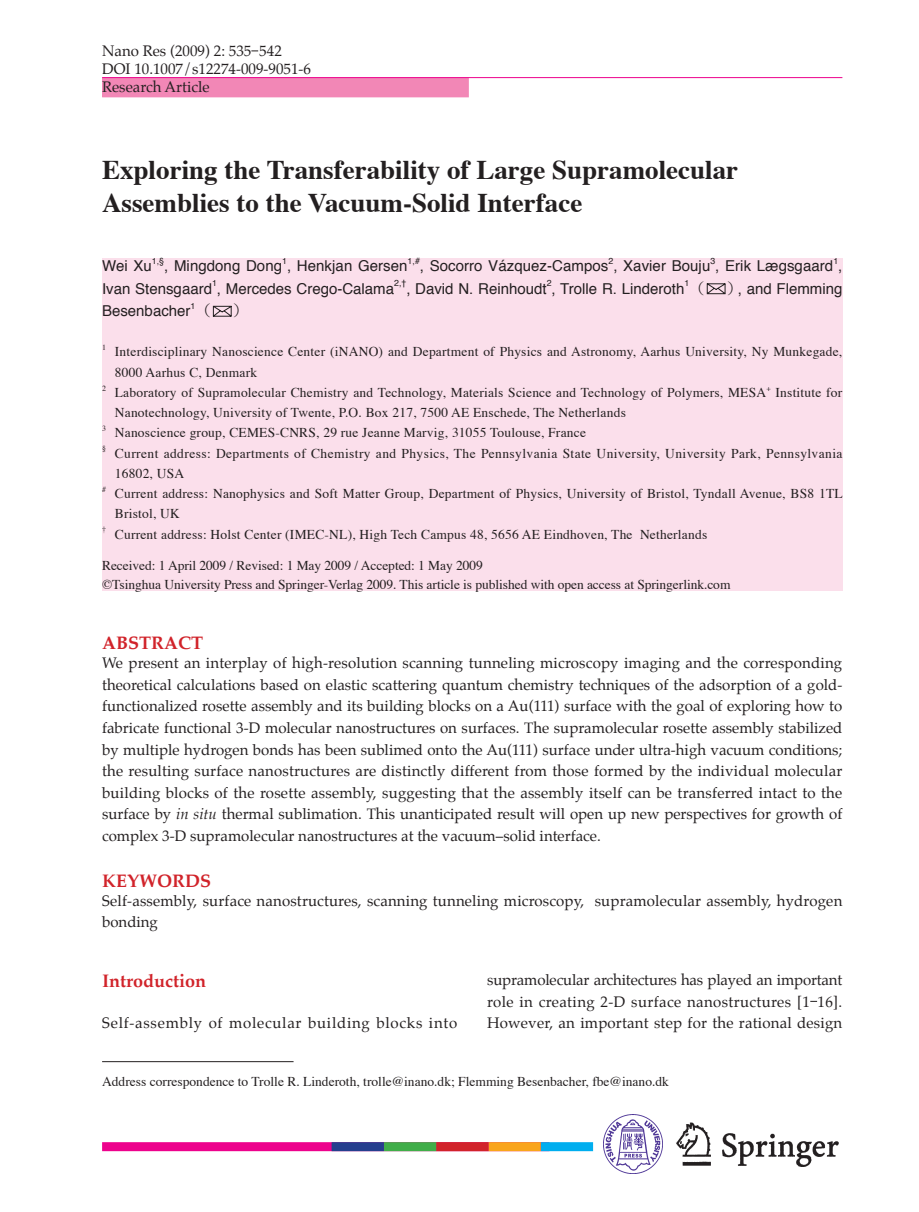
<style>
.page{position:relative;width:919px;height:1212px;background:#fff}
.page>*{position:absolute;margin:0;border:0;box-sizing:border-box;transform-origin:0 0}
.t1{font:700 27px/32.4px "Times";color:#231f20}
.t2{font:700 18px "Palatino";color:#d1232a}
.t3{font:15px/21.6px "Palatino";letter-spacing:.01em;color:#231f20}
.t4{font:15px "Helvetica";color:#231f20}
.t5{font:15px "Palatino";letter-spacing:.05em;color:#231f20}
.t6{font:15px "Koz Min Pro Regular 90 pv RKSJ H";color:#231f20}
.t7{font:13.5px/20.2px "Times";letter-spacing:.015em;color:#231f20}
.t8{font:13.5px/19.4px "Times";letter-spacing:-.005em;color:#231f20}
.t9{font:8.7px "Helvetica";color:#231f20}
.t10{font:7.8px "Times";color:#231f20}
.s1{font-family:"Koz Min Pro Regular 90 pv RKSJ H"}
.s2{font-style:italic}
</style>
<div class="page">
<div style="left:103px;top:78px;width:365px;height:19px;background:#f287b6"></div>
<div style="left:102px;top:78px;width:367px;height:19px;border:2px solid #f287b6"></div>
<div style="left:102px;top:259px;width:740px;height:332px;background:#fbdfeb"></div>
<svg style="left:213px;top:283px;width:512px;height:34px"></svg>
<hr style="left:102px;top:77px;width:740px;height:1px;background:#ed028c">
<hr style="left:102px;top:1061px;width:191px;height:1px;background:#231f20">
<img style="left:676px;top:1122px;width:163px;height:45px">
<div style="left:102px;top:1142px;width:447px;height:9px;background:#ed028c"></div>
<div style="left:540px;top:1142px;width:53px;height:9px;background:#00aeef"></div>
<div style="left:488px;top:1142px;width:52px;height:9px;background:#f9a51b"></div>
<div style="left:436px;top:1142px;width:52px;height:9px;background:#d1232a"></div>
<div style="left:384px;top:1142px;width:52px;height:9px;background:#40ae49"></div>
<div style="left:331px;top:1142px;width:53px;height:9px;background:#253f8e"></div>
<img style="left:603px;top:1114px;width:59px;height:59px">
<p class="t3" style="left:102px;top:43px;width:210px;line-height:18px">Nano Res (2009) 2: 535 542<br>DOI 10.1007/s12274-009-9051-6<br>Research Article</p>
<h1 class="t1" style="left:102px;top:156px;width:637px">Exploring the Transferability of Large Supramolecular<br>Assemblies to the Vacuum-Solid Interface</h1>
<p class="t4" style="left:102px;top:260px;width:51px">Wei Xu</p>
<p class="t9" style="left:152px;top:257px;width:14px">1,§</p>
<p class="t4" style="left:164px;top:260px;width:245px">, Mingdong Dong , Henkjan Gersen</p>
<p class="t9" style="left:282px;top:257px;width:6px">1</p>
<p class="t9" style="left:407px;top:257px;width:14px">1,#</p>
<p class="t4" style="left:420px;top:260px;width:424px">, Socorro Vázquez-Campos , Xavier Bouju , Erik Lægsgaard ,</p>
<p class="t9" style="left:608px;top:257px;width:6px">2</p>
<p class="t9" style="left:710px;top:257px;width:6px">3</p>
<p class="t9" style="left:833px;top:257px;width:6px">1</p>
<p class="t9" style="left:212px;top:280px;width:6px">1</p>
<p class="t9" style="left:394px;top:280px;width:14px">2,†</p>
<p class="t4" style="left:406px;top:282px;width:299px">, David N. Reinhoudt , Trolle R. Linderoth <span class="s1">（</span></p>
<p class="t9" style="left:546px;top:280px;width:6px">2</p>
<p class="t9" style="left:684px;top:280px;width:6px">1</p>
<p class="t4" style="left:727px;top:282px;width:116px"><span class="s1">）</span>, and Flemming</p>
<p class="t4" style="left:102px;top:282px;width:293px">Ivan Stensgaard , Mercedes Crego-Calama</p>
<p class="t9" style="left:190px;top:302px;width:6px">1</p>
<p class="t6" style="left:234px;top:305px;width:16px">）</p>
<p class="t4" style="left:102px;top:304px;width:110px">Besenbacher <span class="s1">（</span></p>
<p class="t10" style="left:102px;top:344px;width:5px">1</p>
<p class="t7" style="left:115px;top:343px;width:729px">Interdisciplinary Nanoscience Center (iNANO) and Department of Physics and Astronomy, Aarhus University, Ny Munkegade,<br>8000 Aarhus C, Denmark</p>
<p class="t10" style="left:102px;top:385px;width:5px">2</p>
<p class="t7" style="left:115px;top:383px;width:652px">Laboratory of Supramolecular Chemistry and Technology, Materials Science and Technology of Polymers, MESA</p>
<p class="t10" style="left:766px;top:385px;width:6px">+</p>
<p class="t7" style="left:775px;top:383px;width:68px">Institute for</p>
<p class="t7" style="left:115px;top:404px;width:512px">Nanotechnology, University of Twente, P.O. Box 217, 7500 AE Enschede, The Netherlands</p>
<p class="t10" style="left:102px;top:425px;width:5px">3</p>
<p class="t7" style="left:115px;top:424px;width:472px">Nanoscience group, CEMES-CNRS, 29 rue Jeanne Marvig, 31055 Toulouse, France</p>
<p class="t10" style="left:102px;top:445px;width:5px">§</p>
<p class="t7" style="left:115px;top:444px;width:729px">Current address: Departments of Chemistry and Physics, The Pennsylvania State University, University Park, Pennsylvania<br>16802, USA</p>
<p class="t10" style="left:102px;top:486px;width:5px">#</p>
<p class="t7" style="left:115px;top:485px;width:729px">Current address: Nanophysics and Soft Matter Group, Department of Physics, University of Bristol, Tyndall Avenue, BS8 1TL<br>Bristol, UK</p>
<p class="t10" style="left:102px;top:526px;width:5px">†</p>
<p class="t7" style="left:115px;top:525px;width:594px">Current address: Holst Center (IMEC-NL), High Tech Campus 48, 5656 AE Eindhoven, The Netherlands</p>
<p class="t8" style="left:102px;top:557px;width:630px">Received: 1 April 2009 / Revised: 1 May 2009 / Accepted: 1 May 2009<br>©Tsinghua University Press and Springer-Verlag 2009. This article is published with open access at Springerlink.com</p>
<p class="t2" style="left:102px;top:634px;width:103px">ABSTRACT</p>
<p class="t3" style="left:102px;top:653px;width:741px;text-align:justify">We present an interplay of high-resolution scanning tunneling microscopy imaging and the corresponding theoretical calculations based on elastic scattering quantum chemistry techniques of the adsorption of a gold&shy;functionalized rosette assembly and its building blocks on a Au(111) surface with the goal of exploring how to fabricate functional 3-D molecular nanostructures on surfaces. The supramolecular rosette assembly stabilized by multiple hydrogen bonds has been sublimed onto the Au(111) surface under ultra-high vacuum conditions; the resulting surface nanostructures are distinctly different from those formed by the individual molecular building blocks of the rosette assembly, suggesting that the assembly itself can be transferred intact to the surface by <span class="s2">in situ</span> thermal sublimation. This unanticipated result will open up new perspectives for growth of complex 3-D supramolecular nanostructures at the vacuum–solid interface.</p>
<p class="t2" style="left:102px;top:872px;width:110px">KEYWORDS</p>
<p class="t3" style="left:102px;top:891px;width:741px">Self-assembly, surface nanostructures, scanning tunneling microscopy, supramolecular assembly, hydrogen bonding</p>
<p class="t2" style="left:102px;top:972px;width:105px">Introduction</p>
<p class="t5" style="left:102px;top:1016px;width:357px">Self-assembly of molecular building blocks into</p>
<p class="t3" style="left:487px;top:970px;width:357px;text-align:justify">supramolecular architectures has played an important role in creating 2-D surface nanostructures [1 16].<br>However, an important step for the rational design</p>
<p class="t7" style="left:102px;top:1073px;width:568px">Address correspondence to Trolle R. Linderoth, trolle@inano.dk; Flemming Besenbacher, fbe@inano.dk</p>
</div>
